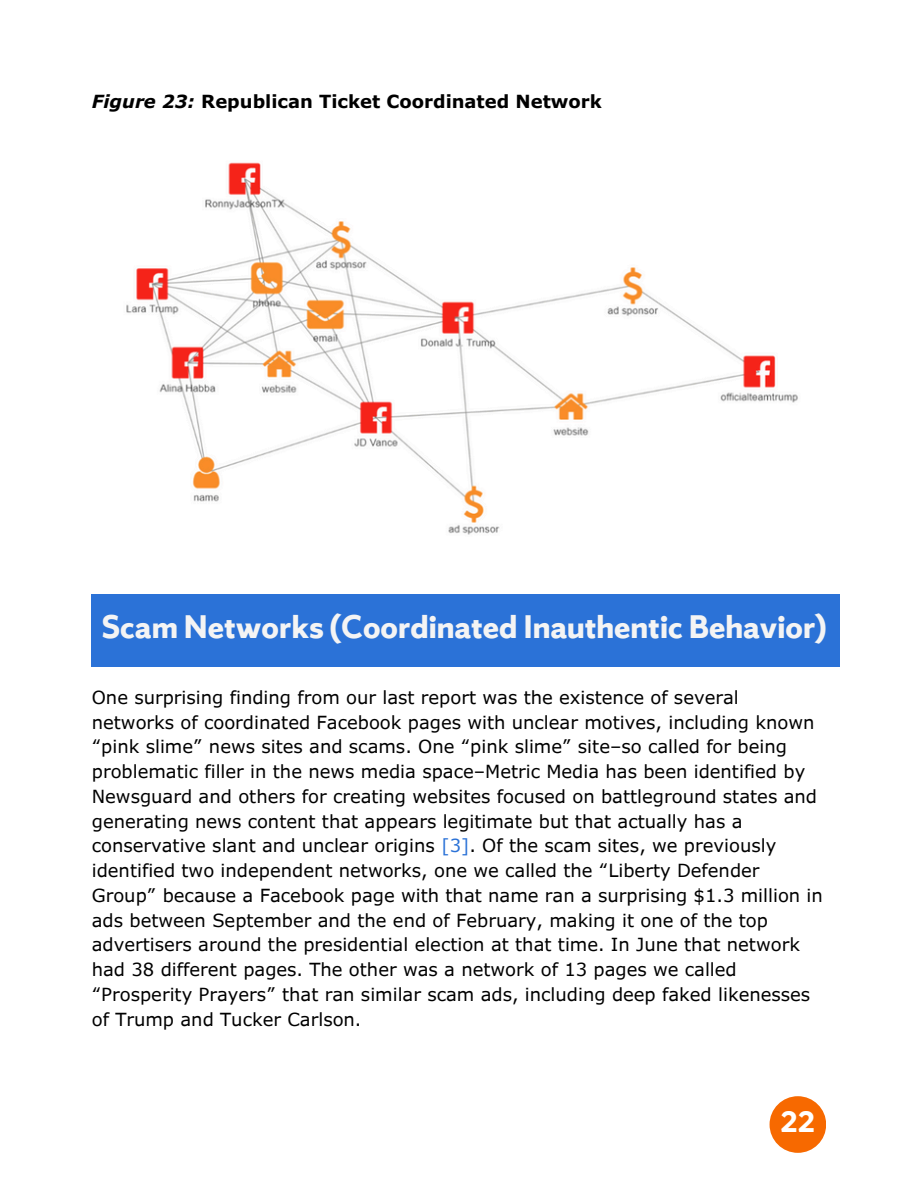
<style>
.page{position:relative;width:918px;height:1188px;background:#fff}
.page>*{position:absolute;margin:0;border:0;box-sizing:border-box;transform-origin:0 0}
.t1{font:700 34.5px "Sherman Sans";color:#f4f4f4}
.t2{font:700 31.5px "Sherman Sans";color:#fff}
.t3{font:18px/24.8px "Verdana Pro";color:#000}
.t4{font:700 18px "Verdana Pro";color:#000}
.s1{font-style:italic}
.s2{color:#2b72d7}
</style>
<div class="page">
<img style="left:126px;top:162px;width:672px;height:373px">
<div style="left:92px;top:594px;width:748px;height:72px;background:#2b72d7"></div>
<div style="left:770px;top:1096px;width:56px;height:57px;background:#f76900;border-radius:50%"></div>
<p class="t4" style="left:92px;top:90px;width:512px"><span class="s1">Figure 23:</span> Republican Ticket Coordinated Network</p>
<p class="t1" style="left:102px;top:609px;width:727px">Scam Networks (Coordinated Inauthentic Behavior)</p>
<p class="t3" style="left:92px;top:684px;width:733px">One surprising finding from our last report was the existence of several networks of coordinated Facebook pages with unclear motives, including known “pink slime” news sites and scams. One “pink slime” site–so called for being problematic filler in the news media space–Metric Media has been identified by Newsguard and others for creating websites focused on battleground states and generating news content that appears legitimate but that actually has a conservative slant and unclear origins <span class="s2">[3]</span>. Of the scam sites, we previously identified two independent networks, one we called the “Liberty Defender Group” because a Facebook page with that name ran a surprising $1.3 million in ads between September and the end of February, making it one of the top advertisers around the presidential election at that time. In June that network had 38 different pages. The other was a network of 13 pages we called “Prosperity Prayers” that ran similar scam ads, including deep faked likenesses of Trump and Tucker Carlson.</p>
<p class="t2" style="left:781px;top:1105px;width:36px">22</p>
</div>
